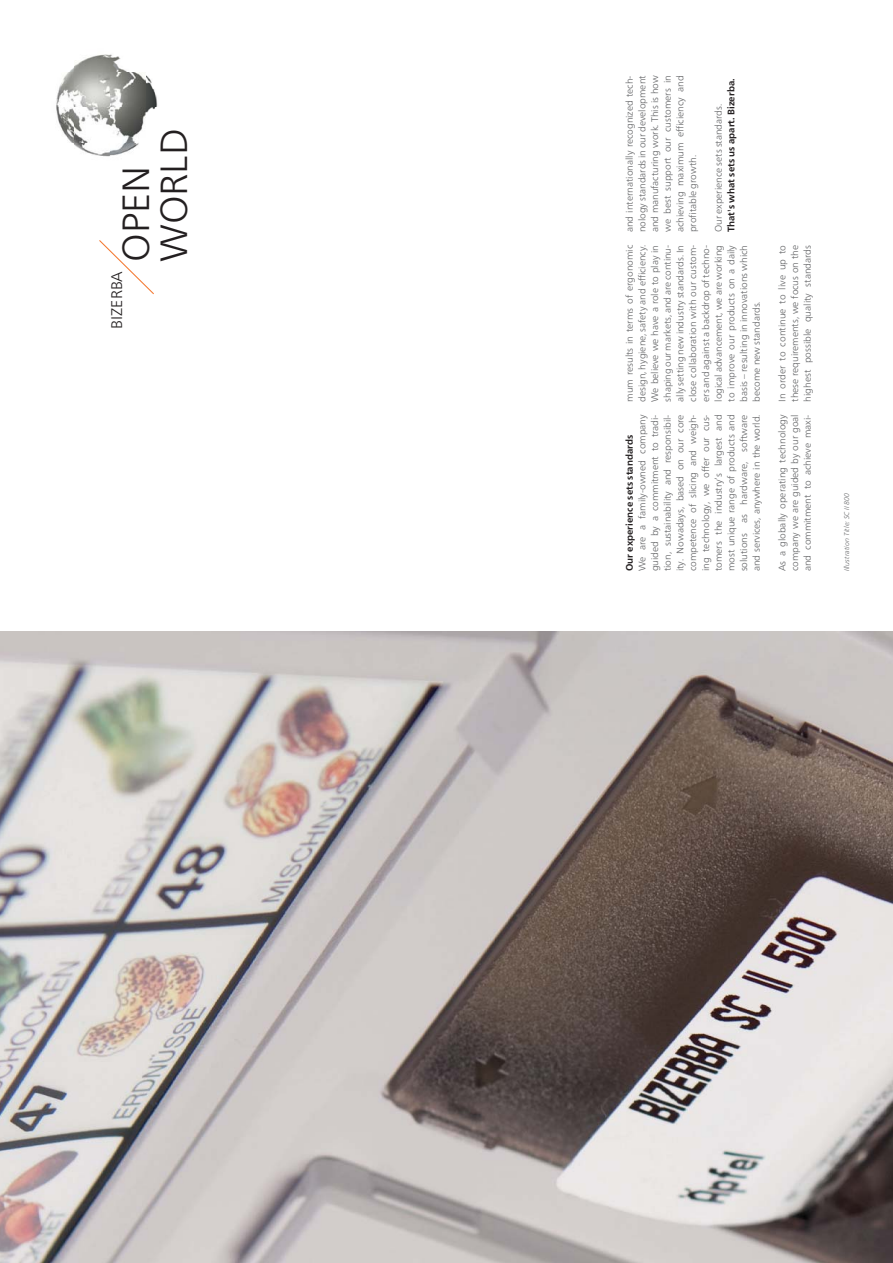
<style>
.page{position:relative;width:893px;height:1263px;background:#fff}
.page>*{position:absolute;margin:0;border:0;box-sizing:border-box;transform-origin:0 0}
.t1{font:300 37.95px/38px "Neue Frutiger LT Pro";color:#231f20}
.t2{font:300 15.45px "Neue Frutiger LT Pro";color:#231f20}
.t3{font:300 9.6px/12.8px "Neue Frutiger LT Pro";letter-spacing:-.005em;color:#636466;text-align:justify}
.t4{font:700 9.6px "Neue Frutiger LT Pro";color:#231f20}
.t5{font:italic 300 6.9px "Neue Frutiger LT Pro";letter-spacing:.015em;color:#636466}
</style>
<div class="page">
<img style="left:0;top:631px;width:893px;height:631px">
<img style="left:56px;top:54px;width:102px;height:103px">
<svg style="left:99px;top:240px;width:55px;height:55px"></svg>
<h1 class="t1" style="left:120px;top:262px;width:135px;rotate:-90deg">OPEN<br>WORLD</h1>
<h2 class="t2" style="left:110px;top:329px;width:59px;rotate:-90deg">BIZERBA</h2>
<p class="t3" style="left:624px;top:232px;width:158px;rotate:-90deg">and internationally recognized tech&shy;nology standards in our development and manufacturing work. This is how we best support our customers in achieving maximum efficiency and profitable growth.</p>
<p class="t4" style="left:727px;top:232px;width:155px;rotate:-90deg">That's what sets us apart. Bizerba.</p>
<p class="t3" style="left:713px;top:232px;width:130px;rotate:-90deg">Our experience sets standards.</p>
<p class="t3" style="left:624px;top:402px;width:158px;rotate:-90deg">mum results in terms of ergonomic design, hygiene, safety and efficiency.<br>We believe we have a role to play in shaping our markets, and are continu&shy;ally setting new industry standards. In close collaboration with our custom&shy;ers and against a backdrop of techno&shy;logical advancement, we are working to improve our products on a daily basis – resulting in innovations which become new standards.</p>
<p class="t3" style="left:776px;top:402px;width:158px;rotate:-90deg">In order to continue to live up to these requirements, we focus on the highest possible quality standards</p>
<p class="t3" style="left:636px;top:571px;width:158px;rotate:-90deg">We are a family-owned company guided by a commitment to tradi&shy;tion, sustainability and responsibil&shy;ity. Nowadays, based on our core competence of slicing and weigh&shy;ing technology, we offer our cus&shy;tomers the industry’s largest and most unique range of products and solutions as hardware, software and services, anywhere in the world.</p>
<p class="t3" style="left:776px;top:571px;width:158px;rotate:-90deg">As a globally operating technology company we are guided by our goal and commitment to achieve maxi-</p>
<p class="t4" style="left:625px;top:571px;width:138px;rotate:-90deg">Our experience sets standards</p>
<p class="t5" style="left:844px;top:571px;width:80px;rotate:-90deg">Illustration Title: SC II 800</p>
</div>
